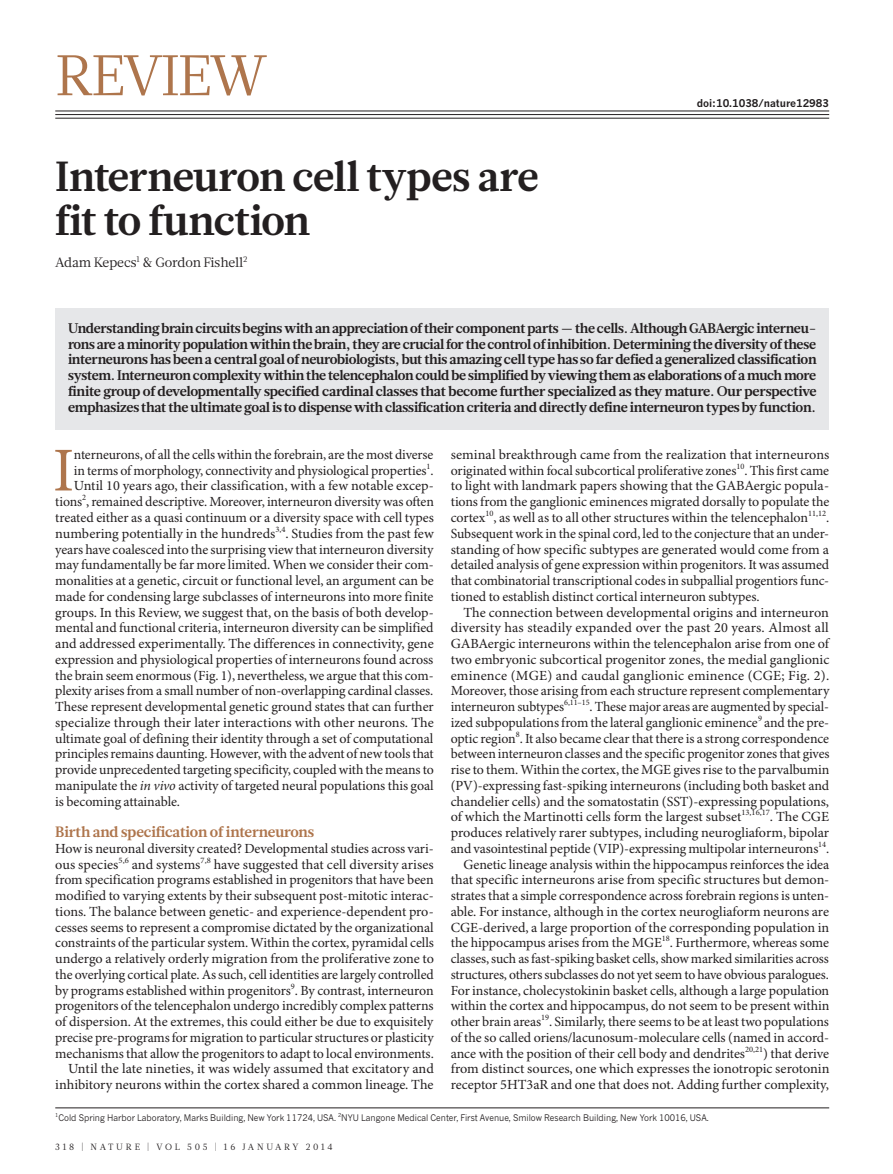
<style>
.page{position:relative;width:893px;height:1174px;background:#fff}
.page>*{position:absolute;margin:0;border:0;box-sizing:border-box;transform-origin:0 0}
.BODY_DROP_CAP{font:62.4px "Minion Pro";color:#ae754c}
.SECTION_HEAD{font:57px "Glosa Math";letter-spacing:-.04em;color:#ae754c}
.HEADING{font:700 42px/43.5px "Glosa Math";letter-spacing:-.015em;color:#231f20}
.CROSSHEAD{font:700 15px "Glosa Math";letter-spacing:-.005em;color:#ae754c}
.BODY_INDENT{font:13.95px/15.8px "Minion Pro";letter-spacing:-.005em;color:#231f20;text-align:justify}
.BODY_DROP_CAP-2{font:13.95px "Minion Pro";letter-spacing:-.005em;color:#231f20}
.BODY_1ST_PARA{font:13.95px/15.8px "Minion Pro";letter-spacing:-.01em;color:#231f20;text-align:justify}
.INTRO{font:700 13.95px/15.8px "Glosa Math";letter-spacing:-.015em;color:#231f20;text-align:justify}
.AUTHORS{font:13.5px "Glosa Math";letter-spacing:-.015em;color:#231f20}
.DOI{font:700 10.5px "News Gothic MTOT";letter-spacing:-.005em;color:#231f20}
.AUTHOR_DETAILS{font:9px "News Gothic MTOT";color:#231f20;scale:.95 1}
.t1{font:9px "Glosa Math";letter-spacing:.3em;color:#231f20}
.s1{font-style:italic}
</style>
<div class="page">
<div style="left:55px;top:308px;width:774px;height:121px;background:#e6e7e9"></div>
<hr style="left:55px;top:1107px;width:774px;height:1px;background:#231f20">
<hr style="left:55px;top:111px;width:774px;height:1px;background:#231f20">
<hr style="left:55px;top:114px;width:774px;height:1px;background:#231f20">
<hr style="left:55px;top:118px;width:774px;height:1px;background:#231f20">
<p class="SECTION_HEAD" style="left:55px;top:38px;width:214px">REVIEW</p>
<p class="HEADING" style="left:55px;top:155px;width:485px">Interneuron cell types are fit to function</p>
<p class="AUTHORS" style="left:55px;top:254px;width:193px">Adam Kepecs<sup>1</sup> &amp; Gordon Fishell<sup>2</sup></p>
<p class="DOI" style="left:697px;top:96px;width:134px">doi:10.1038/nature12983</p>
<p class="INTRO" style="left:68px;top:320px;width:750px">Understanding brain circuits begins with an appreciation of their component parts — the cells. Although GABAergic interneu&shy;rons are a minority population within the brain, they are crucial for the control of inhibition. Determining the diversity of these interneurons has been a central goal of neurobiologists, but this amazing cell type has so far defied a generalized classification system. Interneuron complexity within the telencephalon could be simplified by viewing them as elaborations of a much more finite group of developmentally specified cardinal classes that become further specialized as they mature. Our perspective emphasizes that the ultimate goal is to dispense with classification criteria and directly define interneuron types by function.</p>
<p class="BODY_DROP_CAP" style="left:53px;top:433px;width:23px">I</p>
<p class="BODY_DROP_CAP-2" style="left:74px;top:446px;width:361px">nterneurons, of all the cells within the forebrain, are the most diverse</p>
<p class="BODY_INDENT" style="left:451px;top:447px;width:380px">seminal breakthrough came from the realization that interneurons originated within focal subcortical proliferative zones<sup>10</sup>. This first came to light with landmark papers showing that the GABAergic popula&shy;tions from the ganglionic eminences migrated dorsally to populate the cortex<sup>10</sup>, as well as to all other structures within the telencephalon<sup>11,12</sup>.<br>Subsequent work in the spinal cord, led to the conjecture that an under&shy;standing of how specific subtypes are generated would come from a detailed analysis of gene expression within progenitors. It was assumed that combinatorial transcriptional codes in subpallial progentiors func&shy;tioned to establish distinct cortical interneuron subtypes.</p>
<p class="BODY_INDENT" style="left:451px;top:605px;width:380px;text-indent:13px">The connection between developmental origins and interneuron diversity has steadily expanded over the past 20 years. Almost all GABAergic interneurons within the telencephalon arise from one of two embryonic subcortical progenitor zones, the medial ganglionic eminence (MGE) and caudal ganglionic eminence (CGE; Fig. 2).<br>Moreover, those arising from each structure represent complementary interneuron subtypes<sup>6,11–15</sup>. These major areas are augmented by special&shy;ized subpopulations from the lateral ganglionic eminence<sup>9</sup> and the pre&shy;optic region<sup>8</sup>. It also became clear that there is a strong correspondence between interneuron classes and the specific progenitor zones that gives rise to them. Within the cortex, the MGE gives rise to the parvalbumin (PV)-expressing fast-spiking interneurons (including both basket and chandelier cells) and the somatostatin (SST)-expressing populations, of which the Martinotti cells form the largest subset<sup>13,16,17</sup>. The CGE produces relatively rarer subtypes, including neurogliaform, bipolar and vasointestinal peptide (VIP)-expressing multipolar interneurons<sup>14</sup>.</p>
<p class="BODY_INDENT" style="left:451px;top:857px;width:380px;text-indent:13px">Genetic lineage analysis within the hippocampus reinforces the idea that specific interneurons arise from specific structures but demon&shy;strates that a simple correspondence across forebrain regions is unten&shy;able. For instance, although in the cortex neurogliaform neurons are CGE-derived, a large proportion of the corresponding population in the hippocampus arises from the MGE<sup>18</sup>. Furthermore, whereas some classes, such as fast-spiking basket cells, show marked similarities across structures, others subclasses do not yet seem to have obvious paralogues.<br>For instance, cholecystokinin basket cells, although a large population within the cortex and hippocampus, do not seem to be present within other brain areas<sup>19</sup>. Similarly, there seems to be at least two populations of the so called oriens/lacunosum-moleculare cells (named in accord&shy;ance with the position of their cell body and dendrites<sup>20,21</sup>) that derive from distinct sources, one which expresses the ionotropic serotonin receptor 5HT3aR and one that does not. Adding further complexity,</p>
<p class="AUTHOR_DETAILS" style="left:55px;top:1112px;width:689px"><sup>1</sup>Cold Spring Harbor Laboratory, Marks Building, New York 11724, USA. <sup>2</sup>NYU Langone Medical Center, First Avenue, Smilow Research Building, New York 10016, USA.</p>
<p class="BODY_DROP_CAP-2" style="left:74px;top:462px;width:361px">in terms of morphology, connectivity and physiological properties<sup>1</sup>.</p>
<p class="BODY_DROP_CAP-2" style="left:74px;top:477px;width:361px">Until 10 years ago, their classification, with a few notable excep-</p>
<p class="BODY_DROP_CAP-2" style="left:55px;top:493px;width:380px">tions<sup>2</sup>, remained descriptive. Moreover, interneuron diversity was often</p>
<p class="BODY_DROP_CAP-2" style="left:55px;top:509px;width:380px">treated either as a quasi continuum or a diversity space with cell types</p>
<p class="BODY_DROP_CAP-2" style="left:55px;top:525px;width:380px">numbering potentially in the hundreds<sup>3,4</sup>. Studies from the past few</p>
<p class="BODY_DROP_CAP-2" style="left:55px;top:540px;width:380px">years have coalesced into the surprising view that interneuron diversity</p>
<p class="BODY_DROP_CAP-2" style="left:55px;top:556px;width:380px">may fundamentally be far more limited. When we consider their com-</p>
<p class="BODY_DROP_CAP-2" style="left:55px;top:572px;width:380px">monalities at a genetic, circuit or functional level, an argument can be</p>
<p class="BODY_DROP_CAP-2" style="left:55px;top:588px;width:380px">made for condensing large subclasses of interneurons into more finite</p>
<p class="BODY_DROP_CAP-2" style="left:55px;top:603px;width:380px">groups. In this Review, we suggest that, on the basis of both develop-</p>
<p class="BODY_DROP_CAP-2" style="left:55px;top:619px;width:380px">mental and functional criteria, interneuron diversity can be simplified</p>
<p class="BODY_DROP_CAP-2" style="left:55px;top:635px;width:380px">and addressed experimentally. The differences in connectivity, gene</p>
<p class="BODY_DROP_CAP-2" style="left:55px;top:651px;width:380px">expression and physiological properties of interneurons found across</p>
<p class="BODY_DROP_CAP-2" style="left:55px;top:666px;width:380px">the brain seem enormous (Fig. 1), nevertheless, we argue that this com-</p>
<p class="BODY_DROP_CAP-2" style="left:55px;top:682px;width:380px">plexity arises from a small number of non-overlapping cardinal classes.</p>
<p class="BODY_DROP_CAP-2" style="left:55px;top:698px;width:380px">These represent developmental genetic ground states that can further</p>
<p class="BODY_DROP_CAP-2" style="left:55px;top:714px;width:380px">specialize through their later interactions with other neurons. The</p>
<p class="BODY_DROP_CAP-2" style="left:55px;top:729px;width:380px">ultimate goal of defining their identity through a set of computational</p>
<p class="BODY_DROP_CAP-2" style="left:55px;top:745px;width:380px">principles remains daunting. However, with the advent of new tools that</p>
<p class="BODY_DROP_CAP-2" style="left:55px;top:761px;width:380px">provide unprecedented targeting specificity, coupled with the means to</p>
<p class="BODY_DROP_CAP-2" style="left:55px;top:777px;width:380px">manipulate the <span class="s1">in vivo</span> activity of targeted neural populations this goal</p>
<p class="BODY_DROP_CAP-2" style="left:55px;top:792px;width:126px">is becoming attainable.</p>
<p class="CROSSHEAD" style="left:55px;top:822px;width:260px">Birth and specification of interneurons</p>
<p class="BODY_1ST_PARA" style="left:55px;top:841px;width:380px">How is neuronal diversity created? Developmental studies across vari&shy;ous species<sup>5,6</sup> and systems<sup>7,8</sup> have suggested that cell diversity arises from specification programs established in progenitors that have been modified to varying extents by their subsequent post-mitotic interac&shy;tions. The balance between genetic- and experience-dependent pro&shy;cesses seems to represent a compromise dictated by the organizational constraints of the particular system. Within the cortex, pyramidal cells undergo a relatively orderly migration from the proliferative zone to the overlying cortical plate. As such, cell identities are largely controlled by programs established within progenitors<sup>9</sup>. By contrast, interneuron progenitors of the telencephalon undergo incredibly complex patterns of dispersion. At the extremes, this could either be due to exquisitely precise pre-programs for migration to particular structures or plasticity mechanisms that allow the progenitorsto adapt to local environments.</p>
<p class="BODY_INDENT" style="left:55px;top:1061px;width:380px;text-align:right">Until the late nineties, it was widely assumed that excitatory and inhibitory neurons within the cortex shared a common lineage. The</p>
<p class="t1" style="left:55px;top:1141px;width:279px">318 | NATURE | VOL 505 | 16 JANUARY 2014</p>
</div>
